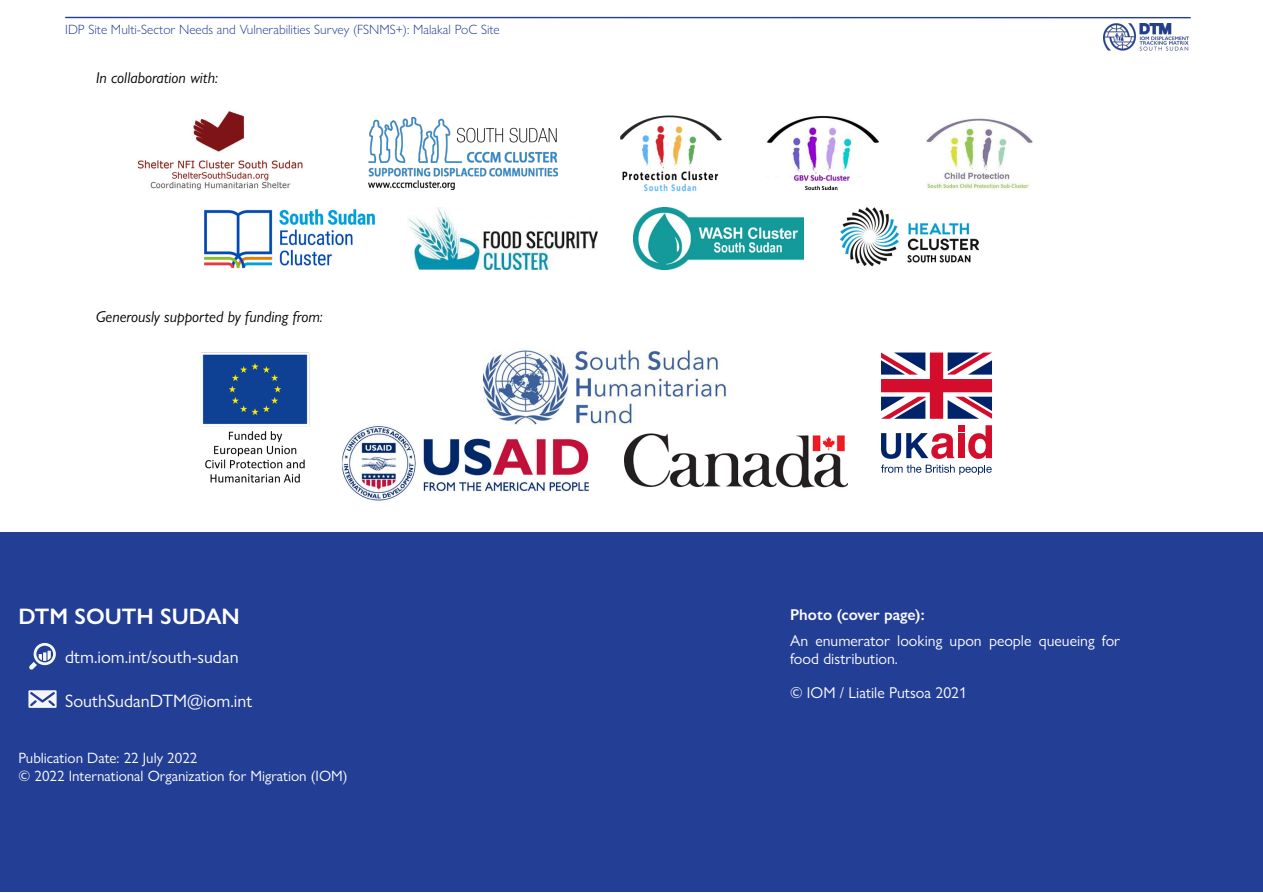
<style>
.page{position:relative;width:1263px;height:893px;background:#fff}
.page>*{position:absolute;margin:0;border:0;box-sizing:border-box;transform-origin:0 0}
.Main_text{font:600 22.5px "Gill Sans Nova";color:#fff}
.Main_text-2{font:18px "Gill Sans Nova";color:#fff}
.Main_text-3{font:15.75px/18px "Gill Sans Nova";color:#fff}
.Main_text-4{font:italic 15.75px "Gill Sans Nova";color:#000}
.Main_text-5{font:600 15.75px "Gill Sans Nova";color:#fff}
.Main_text-6{font:15px "Gill Sans Nova";color:#fff}
.t1{font:300 13.5px "Gill Sans Nova";color:#233e95}
</style>
<div class="page">
<hr style="left:65px;top:17px;width:1126px;height:1px;background:#233e95">
<img style="left:1103px;top:24px;width:86px;height:27px">
<div style="left:0;top:533px;width:1263px;height:359px;background:#233e95"></div>
<svg style="left:28px;top:690px;width:29px;height:18px"></svg>
<svg style="left:29px;top:643px;width:27px;height:27px"></svg>
<img style="left:625px;top:433px;width:223px;height:55px">
<svg style="left:881px;top:433px;width:73px;height:26px"></svg>
<div style="left:958px;top:425px;width:6px;height:7px;background:#d30d2b"></div>
<div style="left:958px;top:434px;width:6px;height:24px;background:#d30d2b"></div>
<svg style="left:968px;top:425px;width:24px;height:34px"></svg>
<svg style="left:881px;top:352px;width:111px;height:67px"></svg>
<svg style="left:881px;top:465px;width:111px;height:10px"></svg>
<img style="left:342px;top:426px;width:247px;height:75px">
<img style="left:201px;top:352px;width:109px;height:131px">
<img style="left:926px;top:118px;width:107px;height:71px">
<img style="left:407px;top:207px;width:191px;height:62px">
<img style="left:767px;top:115px;width:113px;height:76px">
<img style="left:620px;top:115px;width:102px;height:78px">
<img style="left:204px;top:209px;width:171px;height:59px">
<img style="left:137px;top:111px;width:166px;height:79px">
<img style="left:369px;top:117px;width:188px;height:72px">
<img style="left:633px;top:207px;width:170px;height:62px">
<img style="left:841px;top:207px;width:137px;height:60px">
<img style="left:483px;top:349px;width:245px;height:79px">
<p class="t1" style="left:65px;top:21px;width:436px">IDP Site Multi-Sector Needs and Vulnerabilities Survey (FSNMS+): Malakal PoC Site</p>
<p class="Main_text-4" style="left:96px;top:69px;width:123px">In collaboration with:</p>
<p class="Main_text-4" style="left:96px;top:307px;width:228px">Generously supported by funding from:</p>
<p class="Main_text" style="left:18px;top:603px;width:223px">DTM SOUTH SUDAN</p>
<p class="Main_text-2" style="left:65px;top:646px;width:175px">dtm.iom.int/south-sudan</p>
<p class="Main_text-2" style="left:65px;top:690px;width:188px">SouthSudanDTM@iom.int</p>
<p class="Main_text-6" style="left:18px;top:749px;width:180px">Publication Date: 22 July 2022</p>
<p class="Main_text-6" style="left:18px;top:767px;width:331px">© 2022 International Organization for Migration (IOM)</p>
<p class="Main_text-5" style="left:790px;top:604px;width:136px">Photo (cover page):</p>
<p class="Main_text-3" style="left:790px;top:632px;width:332px">An enumerator looking upon people queueing for food distribution.</p>
<p class="Main_text-3" style="left:790px;top:684px;width:178px">© IOM / Liatile Putsoa 2021</p>
</div>
